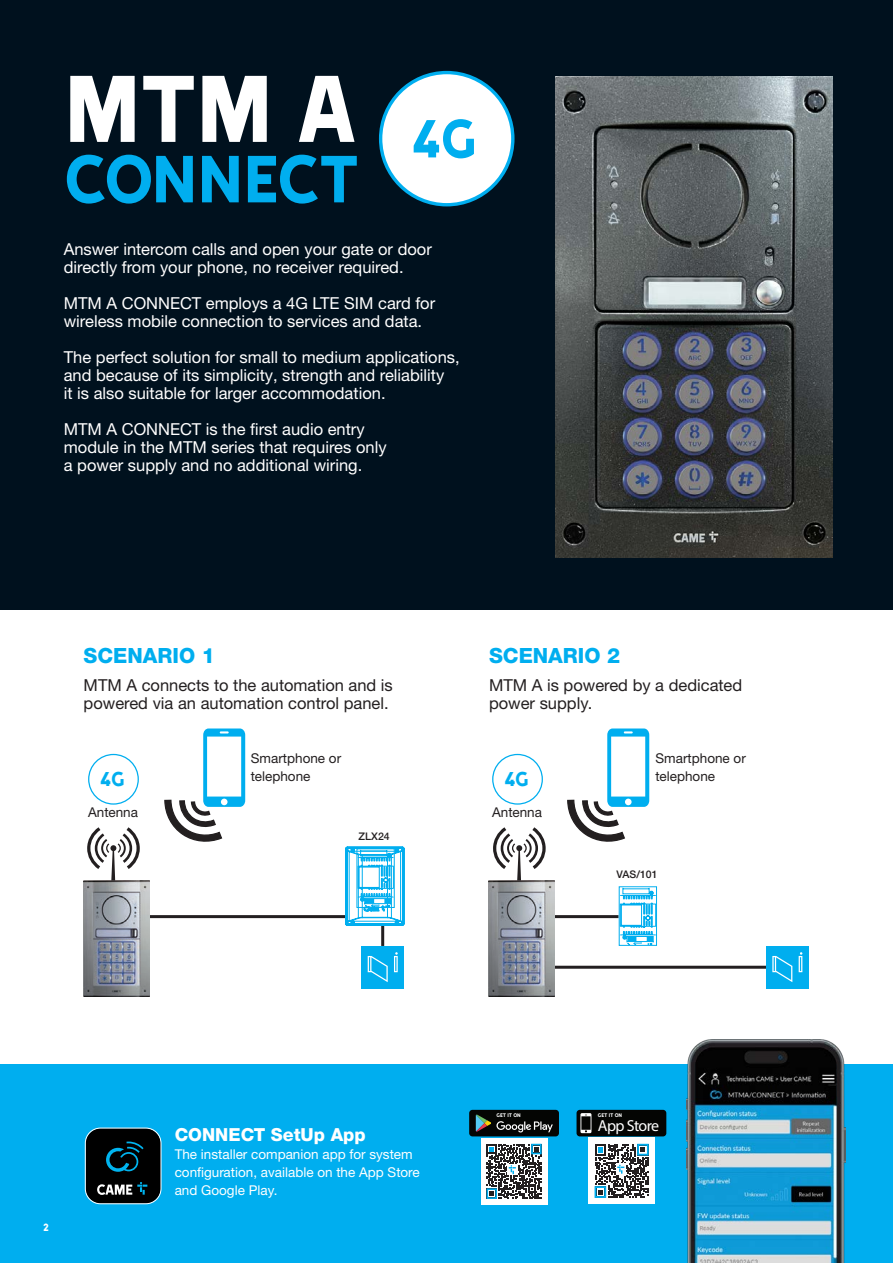
<style>
.page{position:relative;width:893px;height:1263px;background:#fff}
.page>*{position:absolute;margin:0;border:0;box-sizing:border-box;transform-origin:0 0}
.lista{font:108.6px "Came Type";color:#fff}
.lista-2{font:76.5px "Came Type";letter-spacing:-.035em;color:#00aeef}
.t1{font:61.35px "Came Type";color:#00aeef}
.t2{font:22.95px "Came Type";color:#00aeef}
.t3{font:800 21px "Helvetica Neue LTW1 G";color:#00aeef}
.t4{font:800 18px "Helvetica Neue LTW1 G";color:#fff}
.t5{font:16.5px/18px "Helvetica Neue LTW1 G";color:#fff}
.t6{font:16.5px/18px "Helvetica Neue LTW1 G";color:#231f20}
.t7{font:15.9px "Myriad";letter-spacing:-.04em;color:#fff}
.t8{font:13.5px/18px "Helvetica Neue LTW1 G";color:#fff}
.t9{font:13.5px/18px "Helvetica Neue LTW1 G";color:#231f20}
.t10{font:12px "Came Type";color:#fff}
.t11{font:500 10.5px "Helvetica Neue LTW1 G";color:#231f20}
.t12{font:6px "Came Type";letter-spacing:-.025em;color:#fff}
</style>
<div class="page">
<hr style="left:91px;top:915px;width:254px;height:3px;background:#231f20">
<hr style="left:538px;top:915px;width:81px;height:3px;background:#231f20">
<hr style="left:495px;top:966px;width:277px;height:3px;background:#231f20">
<div style="left:0;top:1064px;width:893px;height:199px;background:#00aeef"></div>
<div style="left:0;top:0;width:893px;height:609px;background:#00111e"></div>
<div style="left:588px;top:1137px;width:67px;height:67px;background:#fff"></div>
<div style="left:576px;top:1110px;width:90px;height:26px;background:#040503;border-radius:3px"></div>
<svg style="left:580px;top:1113px;width:11px;height:20px"></svg>
<div style="left:481px;top:1138px;width:66px;height:67px;background:#fff"></div>
<div style="left:469px;top:1110px;width:90px;height:26px;background:#040503;border-radius:3px"></div>
<svg style="left:476px;top:1114px;width:77px;height:18px"></svg>
<svg style="left:487px;top:1144px;width:55px;height:55px"></svg>
<svg style="left:595px;top:1144px;width:54px;height:54px"></svg>
<div style="left:594px;top:1186px;width:12px;height:12px;border:2px solid #00aeef"></div>
<svg style="left:85px;top:1128px;width:76px;height:76px;background:#0c1d23"></svg>
<div style="left:85px;top:1128px;width:76px;height:76px;border:1px solid #fff;border-radius:15px"></div>
<svg style="left:379px;top:71px;width:135px;height:135px"></svg>
<img style="left:84px;top:880px;width:66px;height:116px">
<img style="left:488px;top:880px;width:67px;height:116px">
<svg style="left:619px;top:887px;width:38px;height:59px"></svg>
<div style="left:766px;top:946px;width:43px;height:42px;background:#00aeef"></div>
<hr style="left:799px;top:956px;width:3px;height:16px;background:#fff">
<svg style="left:800px;top:952px;width:2px;height:19px"></svg>
<svg style="left:772px;top:956px;width:20px;height:26px"></svg>
<svg style="left:345px;top:846px;width:60px;height:143px"></svg>
<svg style="left:87px;top:827px;width:53px;height:53px"></svg>
<svg style="left:493px;top:827px;width:53px;height:53px"></svg>
<svg style="left:88px;top:754px;width:51px;height:51px"></svg>
<svg style="left:492px;top:754px;width:51px;height:51px"></svg>
<svg style="left:164px;top:728px;width:81px;height:114px"></svg>
<svg style="left:567px;top:728px;width:82px;height:114px"></svg>
<img style="left:686px;top:1039px;width:160px;height:224px">
<img style="left:556px;top:77px;width:276px;height:480px">
<p class="lista" style="left:64px;top:52px;width:295px">MTM A</p>
<p class="lista-2" style="left:64px;top:139px;width:298px">CONNECT</p>
<p class="t1" style="left:412px;top:96px;width:66px">4G</p>
<p class="t5" style="left:64px;top:240px;width:370px">Answer intercom calls and open your gate or door directly from your phone, no receiver required.</p>
<p class="t5" style="left:64px;top:294px;width:373px">MTM A CONNECT employs a 4G LTE SIM card for wireless mobile connection to services and data.</p>
<p class="t5" style="left:64px;top:348px;width:397px">The perfect solution for small to medium applications, and because of its simplicity, strength and reliability</p>
<p class="t5" style="left:64px;top:384px;width:323px">it is also suitable for larger accommodation.</p>
<p class="t5" style="left:64px;top:420px;width:324px">MTM A CONNECT is the first audio entry module in the MTM series that requires only a power supply and no additional wiring.</p>
<p class="t3" style="left:84px;top:643px;width:133px">SCENARIO 1</p>
<p class="t3" style="left:489px;top:643px;width:133px">SCENARIO 2</p>
<p class="t6" style="left:84px;top:676px;width:311px">MTM A connects to the automation and is powered via an automation control panel.</p>
<p class="t6" style="left:489px;top:676px;width:255px">MTM A is powered by a dedicated power supply.</p>
<p class="t2" style="left:101px;top:763px;width:26px">4G</p>
<p class="t9" style="left:88px;top:803px;width:51px">Antenna</p>
<p class="t9" style="left:251px;top:749px;width:92px">Smartphone or telephone</p>
<p class="t9" style="left:655px;top:749px;width:92px">Smartphone or telephone</p>
<p class="t2" style="left:505px;top:763px;width:26px">4G</p>
<p class="t9" style="left:492px;top:803px;width:51px">Antenna</p>
<p class="t11" style="left:359px;top:830px;width:33px">ZLX24</p>
<p class="t11" style="left:617px;top:867px;width:42px">VAS/101</p>
<p class="t10" style="left:43px;top:1221px;width:7px">2</p>
<p class="t4" style="left:175px;top:1124px;width:193px">CONNECT SetUp App</p>
<p class="t8" style="left:175px;top:1145px;width:247px">The installer companion app for system configuration, available on the App Store and Google Play.</p>
<p class="t12" style="left:497px;top:1112px;width:26px">GET IT ON</p>
<p class="t12" style="left:598px;top:1112px;width:26px">GET IT ON</p>
<p class="t7" style="left:598px;top:1116px;width:63px">App Store</p>
</div>
